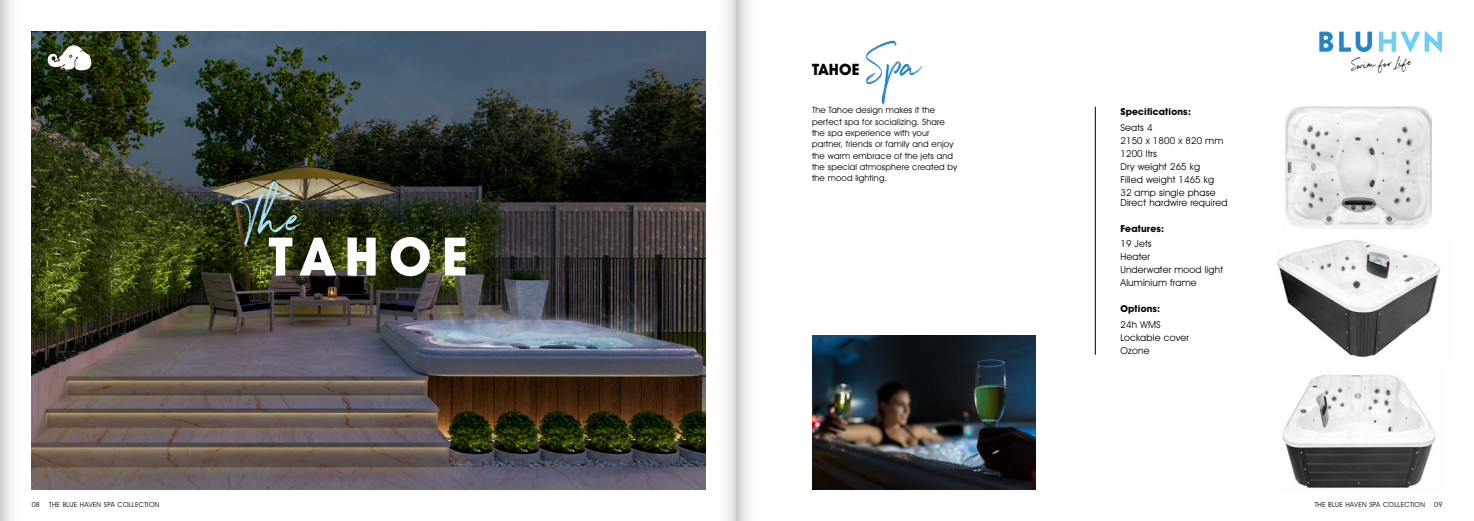
<style>
.page{position:relative;width:1474px;height:521px;background:#fff}
.page>*{position:absolute;margin:0;border:0;box-sizing:border-box;transform-origin:0 0}
.t1{font:62.12px "Northwell";color:#abe1fa}
.t2{font:700 53.29px "Avant Garde IT Cby BT";letter-spacing:.2em;color:#fff}
.t3{font:51.62px "Northwell";color:#2384c7}
.t4{font:700 15.75px "Avant Garde IT Cby BT";letter-spacing:.02em;color:#000}
.t5{font:15.49px "Northwell";color:#000}
.t6{font:9.62px/13px "Avant Garde IT Cby BT";letter-spacing:.02em;color:#000}
.t7{font:700 9.62px "Avant Garde IT Cby BT";letter-spacing:.02em;color:#000}
.t8{font:8.75px/11.4px "Avant Garde IT Cby BT";letter-spacing:.02em;color:#000}
.t9{font:7px "Avant Garde IT Cby BT";letter-spacing:.04em;color:#000}
.s1{font-size:15.31px}
</style>
<div class="page">
<img style="left:1285px;top:107px;width:146px;height:122px">
<img style="left:1277px;top:240px;width:163px;height:118px">
<img style="left:1282px;top:374px;width:154px;height:114px">
<hr style="left:1095px;top:107px;width:1px;height:248px;background:#000">
<img style="left:812px;top:336px;width:223px;height:153px">
<img style="left:32px;top:32px;width:673px;height:457px">
<div style="left:0;top:0;width:22px;height:521px;background:linear-gradient(to right,#d7d8d9,#fff)"></div>
<div style="left:715px;top:0;width:22px;height:521px;background:linear-gradient(to right,#fff,#dbdcdd)"></div>
<svg style="left:736px;top:0;width:13px;height:521px"></svg>
<svg style="left:48px;top:45px;width:45px;height:26px"></svg>
<svg style="left:1319px;top:32px;width:14px;height:20px"></svg>
<svg style="left:1339px;top:32px;width:32px;height:20px"></svg>
<svg style="left:1378px;top:31px;width:63px;height:21px"></svg>
<h1 class="t1" style="left:241px;top:173px;width:64px">Th e</h1>
<h2 class="t2" style="left:269px;top:224px;width:201px">TAHOE</h2>
<h3 class="t3" style="left:868px;top:27px;width:53px">Spa</h3>
<p class="t8" style="left:812px;top:104px;width:147px">The Tahoe design makes it the perfect spa for socializing. Share the spa experience with your partner, friends or family and enjoy the warm embrace of the jets and the special atmosphere created by the mood lighting.</p>
<h3 class="t4" style="left:812px;top:60px;width:49px">TAHOE</h3>
<p class="t7" style="left:1120px;top:106px;width:72px">Specifications:</p>
<p class="t6" style="left:1120px;top:121px;width:104px">Seats 4<br>2150 x 1800 x 820 mm<br>1200 ltrs<br>Dry weight 265 kg<br>Filled weight 1465 kg<br>32 amp single phase</p>
<p class="t6" style="left:1120px;top:196px;width:109px">Direct hardwire required</p>
<p class="t7" style="left:1120px;top:223px;width:45px">Features:</p>
<p class="t6" style="left:1120px;top:237px;width:104px">19 Jets<br>Heater<br>Underwater mood light<br>Aluminium frame</p>
<p class="t7" style="left:1120px;top:303px;width:41px">Options:</p>
<p class="t6" style="left:1120px;top:318px;width:70px">24h WMS<br>Lockable cover<br>Ozone</p>
<h3 class="t5" style="left:1351px;top:54px;width:61px;rotate:-3deg">Swim for <span class="s1">Life</span></h3>
<p class="t9" style="left:32px;top:500px;width:10px">08</p>
<p class="t9" style="left:49px;top:500px;width:112px">THE BLUE HAVEN SPA COLLECTION</p>
<p class="t9" style="left:1314px;top:500px;width:112px">THE BLUE HAVEN SPA COLLECTION</p>
<p class="t9" style="left:1434px;top:500px;width:10px">09</p>
</div>
